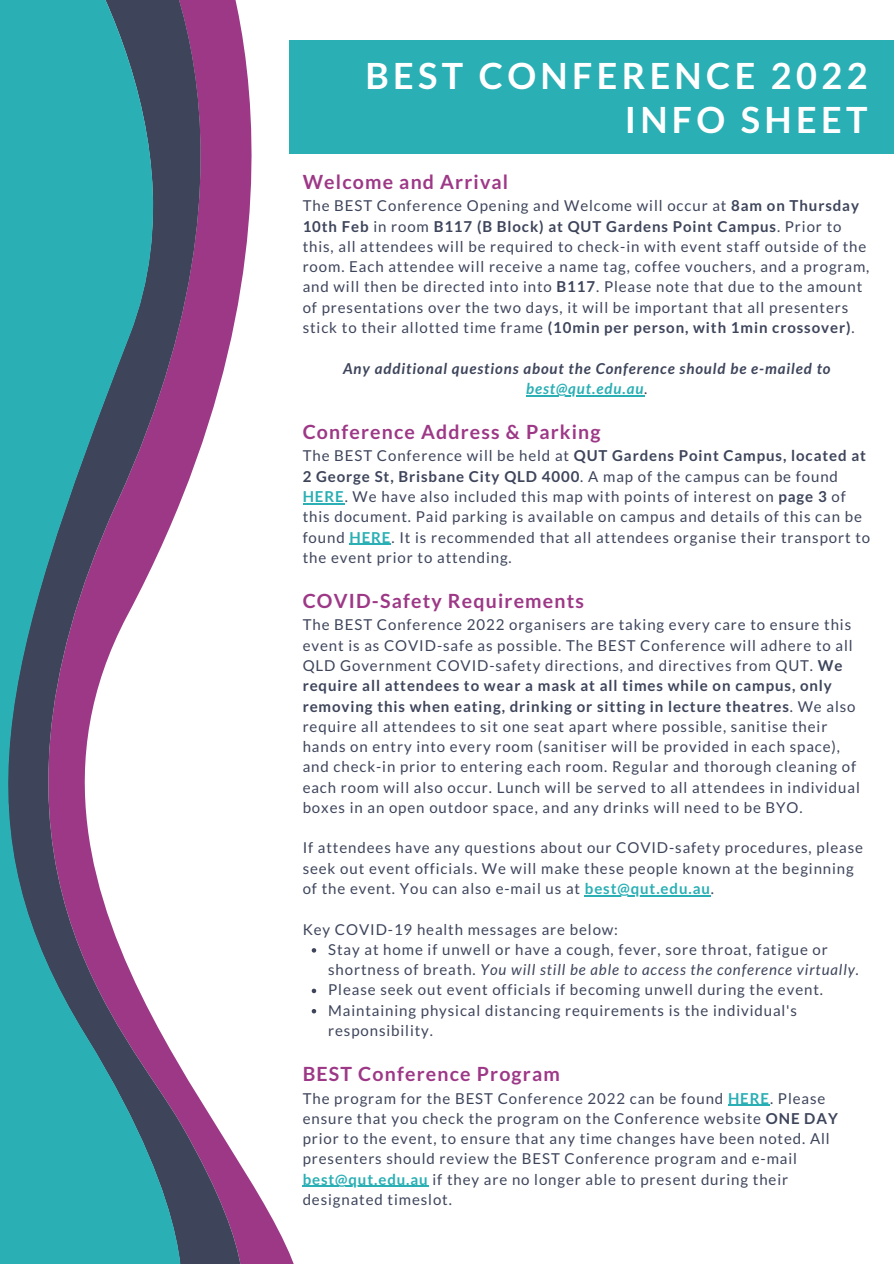
<style>
.page{position:relative;width:894px;height:1264px;background:#fff}
.page>*{position:absolute;margin:0;border:0;box-sizing:border-box;transform-origin:0 0}
.t1{font:700 36px/44px "Lato";letter-spacing:.12em;color:#fff;text-align:right}
.t2{font:700 19.5px "Lato";letter-spacing:.06em;color:#9d3887}
.t3{font:15px/20.2px "Lato";letter-spacing:.06em;color:#3e455b}
.t4{font:italic 700 15px/20.2px "Lato";letter-spacing:.06em;color:#3e455b;text-align:center}
.s1{font-weight:700}
.s2{color:#29afb4}
.s3{font-weight:400;font-style:normal}
.s4{font-weight:700;color:#29afb4}
.s5{font-style:italic}
</style>
<div class="page">
<svg style="left:237px;top:7px;width:68px;height:1256px"></svg>
<svg style="left:0;top:0;width:237px;height:1263px"></svg>
<div style="left:289px;top:41px;width:604px;height:112px;background:#29afb4"></div>
<svg style="left:311px;top:948px;width:5px;height:4px"></svg>
<svg style="left:311px;top:988px;width:5px;height:5px"></svg>
<svg style="left:311px;top:1009px;width:5px;height:4px"></svg>
<hr style="left:526px;top:395px;width:118px;height:1px;background:#29afb4">
<hr style="left:302px;top:503px;width:42px;height:1px;background:#29afb4">
<hr style="left:349px;top:543px;width:42px;height:2px;background:#29afb4">
<hr style="left:584px;top:895px;width:126px;height:1px;background:#29afb4">
<hr style="left:727px;top:1104px;width:42px;height:1px;background:#29afb4">
<hr style="left:302px;top:1185px;width:126px;height:1px;background:#29afb4">
<p class="t1" style="left:365px;top:53px;width:503px">BEST CONFERENCE 2022<br>INFO SHEET</p>
<p class="t2" style="left:302px;top:170px;width:207px">Welcome and Arrival</p>
<p class="t3" style="left:302px;top:195px;width:568px">The BEST Conference Opening and Welcome will occur at <span class="s1">8am on Thursday 10th Feb</span> in room <span class="s1">B117 (B Block) at QUT Gardens Point Campus</span>. Prior to this, all attendees will be required to check-in with event staff outside of the room. Each attendee will receive a name tag, coffee vouchers, and a program, and will then be directed into into <span class="s1">B117</span>. Please note that due to the amount of presentations over the two days, it will be important that all presenters stick to their allotted time frame <span class="s1">(10min per person, with 1min crossover)</span>.</p>
<p class="t4" style="left:343px;top:357px;width:489px">Any additional questions about the Conference should be e-mailed to <span class="s2">best@qut.edu.au</span><span class="s3">.</span></p>
<p class="t2" style="left:302px;top:419px;width:299px">Conference Address &amp; Parking</p>
<p class="t3" style="left:302px;top:445px;width:569px">The BEST Conference will be held at <span class="s1">QUT Gardens Point Campus, located at 2 George St, Brisbane City QLD 4000</span>. A map of the campus can be found <span class="s4">HERE</span>. We have also included this map with points of interest on <span class="s1">page 3</span> of this document. Paid parking is available on campus and details of this can be found <span class="s4">HERE</span>. It is recommended that all attendees organise their transport to the event prior to attending.</p>
<p class="t2" style="left:302px;top:588px;width:283px">COVID-Safety Requirements</p>
<p class="t3" style="left:302px;top:614px;width:558px">The BEST Conference 2022 organisers are taking every care to ensure this event is as COVID-safe as possible. The BEST Conference will adhere to all QLD Government COVID-safety directions, and directives from QUT. <span class="s1">We require all attendees to wear a mask at all times while on campus, only removing this when eating, drinking or sitting in lecture theatres</span>. We also require all attendees to sit one seat apart where possible, sanitise their hands on entry into every room (sanitiser will be provided in each space), and check-in prior to entering each room. Regular and thorough cleaning of each room will also occur. Lunch will be served to all attendees in individual boxes in an open outdoor space, and any drinks will need to be BYO.</p>
<p class="t3" style="left:302px;top:837px;width:561px">If attendees have any questions about our COVID-safety procedures, please seek out event officials. We will make these people known at the beginning of the event. You can also e-mail us at <span class="s4">best@qut.edu.au</span>.</p>
<p class="t3" style="left:302px;top:918px;width:317px">Key COVID-19 health messages are below:</p>
<p class="t3" style="left:328px;top:938px;width:532px">Stay at home if unwell or have a cough, fever, sore throat, fatigue or shortness of breath. <span class="s5">You will still be able to access the conference virtually.</span></p>
<p class="t3" style="left:328px;top:979px;width:496px">Please seek out event officials if becoming unwell during the event.</p>
<p class="t3" style="left:328px;top:999px;width:470px">Maintaining physical distancing requirements is the individual's responsibility.</p>
<p class="t2" style="left:302px;top:1061px;width:258px">BEST Conference Program</p>
<p class="t3" style="left:302px;top:1087px;width:536px">The program for the BEST Conference 2022 can be found <span class="s4">HERE</span>. Please ensure that you check the program on the Conference website <span class="s1">ONE DAY </span>prior to the event, to ensure that any time changes have been noted. All presenters should review the BEST Conference program and e-mail <span class="s4">best@qut.edu.au</span> if they are no longer able to present during their designated timeslot.</p>
</div>
